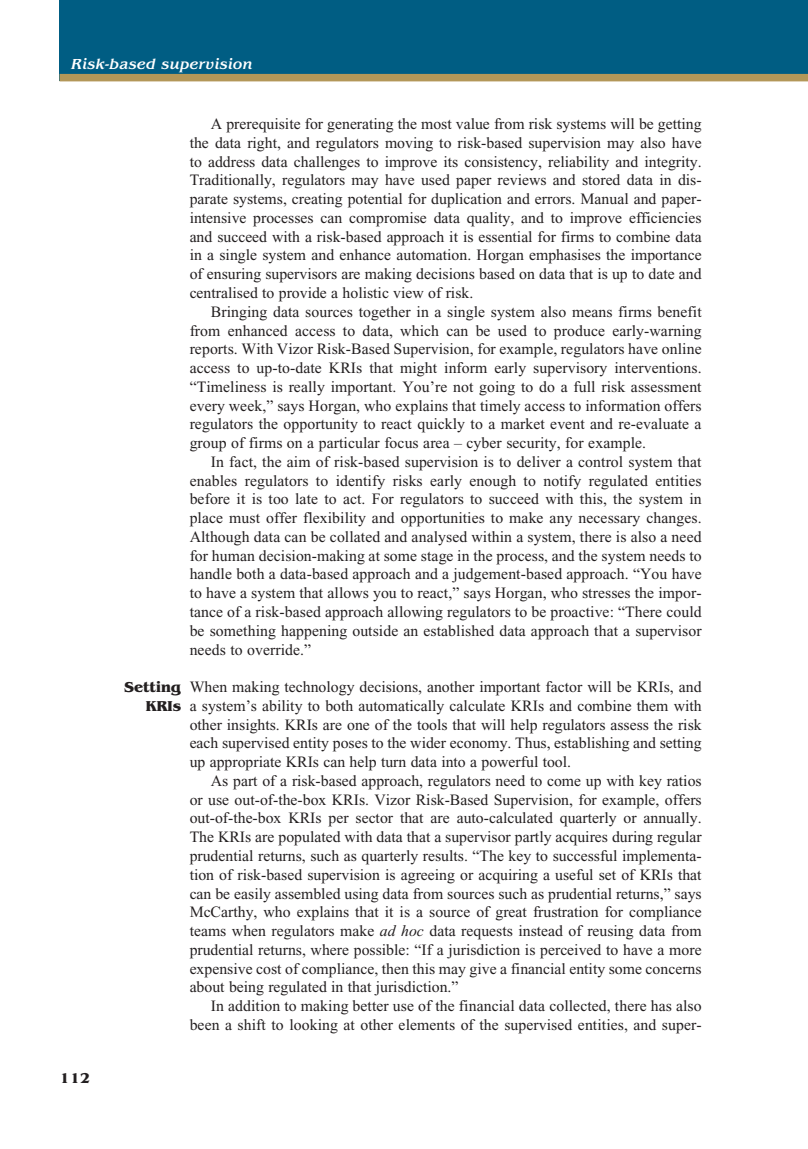
<style>
.page{position:relative;width:808px;height:1149px;background:#fff}
.page>*{position:absolute;margin:0;border:0;box-sizing:border-box;transform-origin:0 0}
.Bodytext{font:15.75px/18.8px "Times New Roman PS Std";letter-spacing:.005em;color:#231f20;text-align:justify}
.Strap{font:italic 500 15px "Benguiat Std";color:#fff}
.Subhead{font:700 15px/18.8px "Benguiat Std";color:#231f20;text-align:right}
.s1{font-style:italic}
</style>
<div class="page">
<div style="left:60px;top:0;width:748px;height:81px;background:#005d83"></div>
<div style="left:60px;top:74px;width:748px;height:7px;background:#b39758"></div>
<p class="Strap" style="left:71px;top:56px;width:183px">Risk-based supervision</p>
<p class="Subhead" style="left:60px;top:1067px;width:32px">112</p>
<p class="Subhead" style="left:124px;top:677px;width:58px">Setting<br>KRIs</p>
<p class="Bodytext" style="left:190px;top:115px;width:514px;text-indent:21px">A prerequisite for generating the most value from risk systems will be getting the data right, and regulators moving to risk-based supervision may also have to address data challenges to improve its consistency, reliability and integrity.<br>Traditionally, regulators may have used paper reviews and stored data in dis&shy;parate systems, creating potential for duplication and errors. Manual and paper&shy;intensive processes can compromise data quality, and to improve efficiencies and succeed with a risk-based approach it is essential for firms to combine data in a single system and enhance automation. Horgan emphasises the importance of ensuring supervisors are making decisions based on data that is up to date and centralised to provide a holistic view of risk.</p>
<p class="Bodytext" style="left:190px;top:303px;width:513px;text-indent:21px">Bringing data sources together in a single system also means firms benefit from enhanced access to data, which can be used to produce early-warning reports. With Vizor Risk-Based Supervision, for example, regulators have online access to up-to-date KRIs that might inform early supervisory interventions. “Timeliness is really important. You’re not going to do a full risk assessment every week,” says Horgan, who explains that timely access to information offers regulators the opportunity to react quickly to a market event and re-evaluate a group of firms on a particular focus area – cyber security, for example.</p>
<p class="Bodytext" style="left:190px;top:453px;width:514px;text-indent:21px">In fact, the aim of risk-based supervision is to deliver a control system that enables regulators to identify risks early enough to notify regulated entities before it is too late to act. For regulators to succeed with this, the system in place must offer flexibility and opportunities to make any necessary changes.<br>Although data can be collated and analysed within a system, there is also a need for human decision-making at some stage in the process, and the system needs to handle both a data-based approach and a judgement-based approach. “You have to have a system that allows you to react,” says Horgan, who stresses the impor&shy;tance of a risk-based approach allowing regulators to be proactive: “There could be something happening outside an established data approach that a supervisor needs to override.”</p>
<p class="Bodytext" style="left:190px;top:678px;width:513px">When making technology decisions, another important factor will be KRIs, and a system’s ability to both automatically calculate KRIs and combine them with other insights. KRIs are one of the tools that will help regulators assess the risk each supervised entity poses to the wider economy. Thus, establishing and setting up appropriate KRIs can help turn data into a powerful tool.</p>
<p class="Bodytext" style="left:190px;top:771px;width:514px;text-indent:21px">As part of a risk-based approach, regulators need to come up with key ratios or use out-of-the-box KRIs. Vizor Risk-Based Supervision, for example, offers out-of-the-box KRIs per sector that are auto-calculated quarterly or annually.<br>The KRIs are populated with data that a supervisor partly acquires during regular prudential returns, such as quarterly results. “The key to successful implementa&shy;tion of risk-based supervision is agreeing or acquiring a useful set of KRIs that can be easily assembled using data from sources such as prudential returns,” says McCarthy, who explains that it is a source of great frustration for compliance teams when regulators make <span class="s1">ad hoc</span> data requests instead of reusing data from prudential returns, where possible: “If a jurisdiction is perceived to have a more expensive cost of compliance, then this may give a financial entity some concerns about being regulated in that jurisdiction.”</p>
<p class="Bodytext" style="left:190px;top:996px;width:513px;text-align:right">In addition to making better use of the financial data collected, there has also been a shift to looking at other elements of the supervised entities, and super-</p>
</div>
